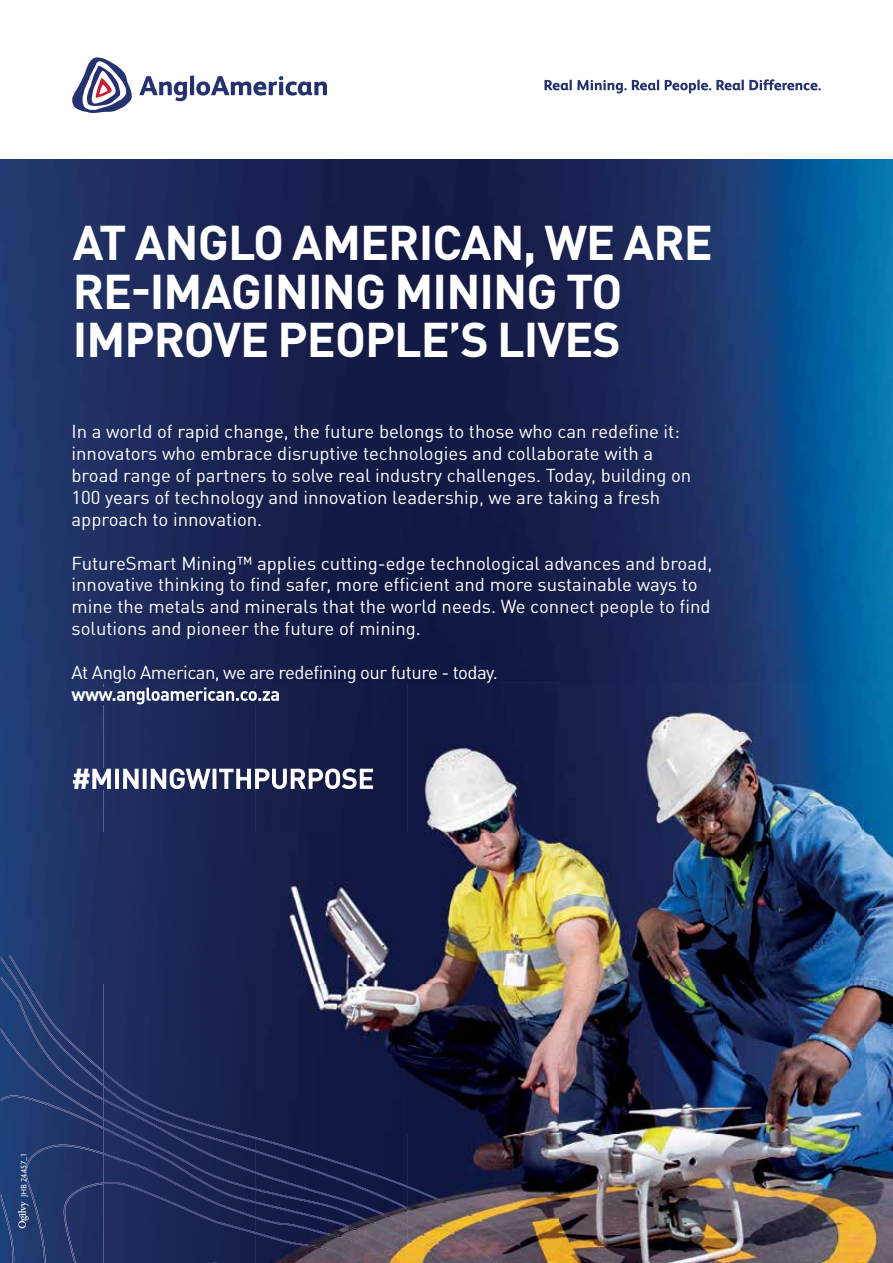
<style>
.page{position:relative;width:893px;height:1263px;background:#fff}
.page>*{position:absolute;margin:0;border:0;box-sizing:border-box;transform-origin:0 0}
.t1{font:700 48.15px/48.2px "DIN Pro";letter-spacing:-.02em;color:#fff}
.t2{font:18.6px/21.9px "DIN Pro";color:#fff}
.t3{font:18.6px "DIN Pro";letter-spacing:-.03em;color:#fff}
.t4{font:8.25px "Scala Sans Caps";color:#fff}
</style>
<div class="page">
<img style="left:0;top:159px;width:893px;height:1103px">
<svg style="left:72px;top:57px;width:60px;height:56px"></svg>
<svg style="left:140px;top:76px;width:187px;height:25px"></svg>
<svg style="left:544px;top:80px;width:115px;height:13px"></svg>
<svg style="left:665px;top:79px;width:156px;height:14px"></svg>
<svg style="left:1px;top:956px;width:102px;height:307px;background:#243a6e"></svg>
<svg style="left:18px;top:1201px;width:11px;height:27px"></svg>
<img style="left:103px;top:682px;width:790px;height:581px">
<img style="left:103px;top:682px;width:395px;height:1px">
<img style="left:103px;top:687px;width:176px;height:17px">
<img style="left:103px;top:768px;width:270px;height:21px">
<img style="left:103px;top:1071px;width:105px;height:144px">
<img style="left:208px;top:1124px;width:157px;height:139px">
<img style="left:364px;top:1170px;width:157px;height:93px">
<svg style="left:197px;top:1215px;width:11px;height:4px"></svg>
<h1 class="t1" style="left:73px;top:213px;width:642px">AT ANGLO AMERICAN, WE ARE<br>RE-IMAGINING MINING TO<br>IMPROVE PEOPLE’S LIVES</h1>
<p class="t2" style="left:72px;top:419px;width:621px">In a world of rapid change, the future belongs to those who can redefine it: innovators who embrace disruptive technologies and collaborate with a broad range of partners to solve real industry challenges. Today, building on 100 years of technology and innovation leadership, we are taking a fresh approach to innovation.</p>
<p class="t2" style="left:72px;top:550px;width:642px">FutureSmart Mining™ applies cutting-edge technological advances and broad, innovative thinking to find safer, more efficient and more sustainable ways to mine the metals and minerals that the world needs. We connect people to find solutions and pioneer the future of mining.</p>
<p class="t3" style="left:72px;top:657px;width:428px">At Anglo American, we are redefining our future - today.</p>
<p class="t4" style="left:19px;top:1197px;width:46px;rotate:-90deg">JHB 24457_1</p>
</div>
